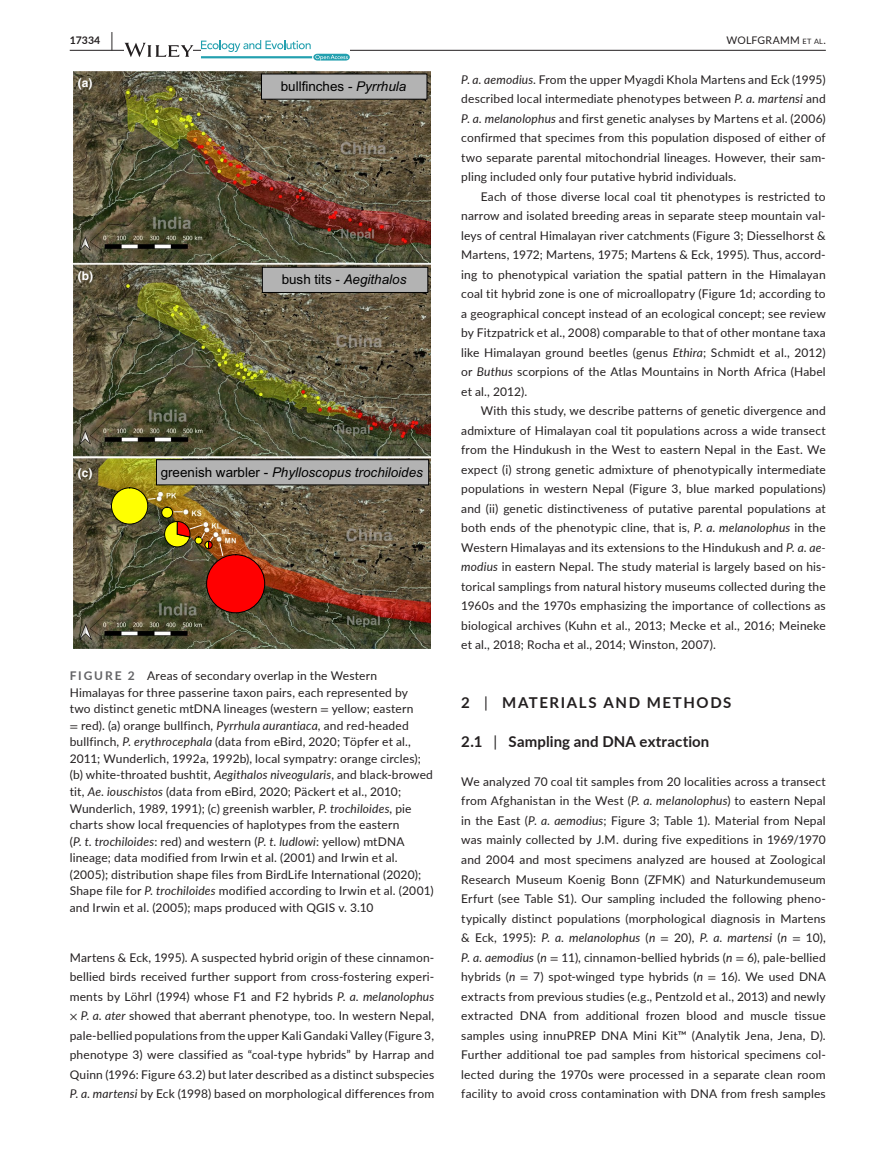
<style>
.page{position:relative;width:893px;height:1174px;background:#fff}
.page>*{position:absolute;margin:0;border:0;box-sizing:border-box;transform-origin:0 0}
.t1{font:700 15px "Lato";letter-spacing:.02em;color:#231f20}
.t2{font:700 15px "Lato";letter-spacing:.11em;color:#231f20}
.t3{font:italic 13.5px "Arial";color:#000}
.t4{font:13.5px "Arial";color:#000}
.t5{font:12px/19.5px "Lato";letter-spacing:.015em;color:#231f20;text-align:justify}
.t6{font:700 12px "Helvetica";color:#fff}
.t7{font:10.5px "Lato";letter-spacing:.02em;color:#231f20}
.t8{font:700 10.5px "Lato";color:#231f20}
.t9{font:700 6.75px "Arial";color:#fff}
.s1{font-size:19.5px}
.s2{font-size:7.35px}
.s3{font-style:italic}
.s4{font-style:normal}
.s5{font-weight:700;color:#636366}
.s6{font-family:"STIX"}
.s7{font-weight:400}
</style>
<div class="page">
<hr style="left:70px;top:50px;width:756px;height:1px;background:#231f20">
<svg style="left:125px;top:43px;width:68px;height:14px"></svg>
<svg style="left:201px;top:40px;width:149px;height:21px"></svg>
<img style="left:73px;top:72px;width:358px;height:576px">
<div style="left:261px;top:74px;width:166px;height:25px;background:#b3b3b3"></div>
<div style="left:262px;top:267px;width:166px;height:26px;background:#b3b3b3;border:1px solid #000"></div>
<div style="left:156px;top:459px;width:273px;height:26px;background:#b3b3b3;border:1px solid #000"></div>
<div style="left:206px;top:554px;width:59px;height:59px;background:#ff0001;border:1px solid #000;border-radius:50%"></div>
<img style="left:164px;top:521px;width:59px;height:35px">
<div style="left:161px;top:507px;width:12px;height:11px;background:#ffff01;border:1px solid #000;border-radius:50%"></div>
<div style="left:111px;top:487px;width:37px;height:37px;background:#ffff01;border:1px solid #000;border-radius:50%"></div>
<svg style="left:148px;top:498px;width:8px;height:2px"></svg>
<p class="t8" style="left:70px;top:33px;width:45px">17334 <span class="s1">|</span></p>
<p class="t7" style="left:726px;top:33px;width:101px">WOLFGRAMM <span class="s2">et al</span>.</p>
<p class="t6" style="left:78px;top:75px;width:16px">(a)</p>
<p class="t6" style="left:78px;top:268px;width:17px">(b)</p>
<p class="t4" style="left:281px;top:77px;width:127px">bullfinches - <span class="s3">Pyrrhula</span></p>
<p class="t3" style="left:282px;top:270px;width:126px"><span class="s4">bush tits -</span> Aegithalos</p>
<p class="t6" style="left:78px;top:465px;width:16px">(c)</p>
<p class="t3" style="left:161px;top:463px;width:264px"><span class="s4">greenish warbler -</span> Phylloscopus trochiloides</p>
<p class="t9" style="left:222px;top:527px;width:11px">ML</p>
<p class="t5" style="left:70px;top:667px;width:365px;line-height:16.5px;text-align:left"><span class="s5">FIGURE 2</span> Areas of secondary overlap in the Western Himalayas for three passerine taxon pairs, each represented by<br>two distinct genetic mtDNA lineages (western <span class="s6">=</span> yellow; eastern<br><span class="s6">=</span> red). (a) orange bullfinch, <span class="s3">Pyrrhula aurantiaca</span>, and red-headed bullfinch, <span class="s3">P. erythrocephala</span> (data from eBird, 2020; Töpfer et al., 2011; Wunderlich, 1992a, 1992b), local sympatry: orange circles); (b) white-throated bushtit, <span class="s3">Aegithalos niveogularis</span>, and black-browed tit, <span class="s3">Ae. iouschistos</span> (data from eBird, 2020; Päckert et al., 2010; Wunderlich, 1989, 1991); (c) greenish warbler, <span class="s3">P. trochiloides</span>, pie charts show local frequencies of haplotypes from the eastern<br>(<span class="s3">P. t. trochiloides</span>: red) and western (<span class="s3">P. t. ludlowi</span>: yellow) mtDNA lineage; data modified from Irwin et al. (2001) and Irwin et al. (2005); distribution shape files from BirdLife International (2020); Shape file for <span class="s3">P. trochiloides</span> modified according to Irwin et al. (2001) and Irwin et al. (2005); maps produced with QGIS v. 3.10</p>
<p class="t5" style="left:70px;top:947px;width:366px">Martens &amp; Eck, 1995). A suspected hybrid origin of these cinnamon&shy;bellied birds received further support from cross-fostering experi&shy;ments by Löhrl (1994) whose F1 and F2 hybrids <span class="s3">P. a. melanolophus </span><span class="s6">×</span> <span class="s3">P. a. ater</span> showed that aberrant phenotype, too. In western Nepal, pale-bellied populations from the upper Kali Gandaki Valley (Figure 3, phenotype 3) were classified as “coal-type hybrids” by Harrap and Quinn (1996: Figure 63.2) but later described as a distinct subspecies <span class="s3">P. a. martensi</span> by Eck (1998) based on morphological differences from</p>
<p class="t5" style="left:461px;top:69px;width:366px"><span class="s3">P. a. aemodius</span>. From the upper Myagdi Khola Martens and Eck (1995) described local intermediate phenotypes between <span class="s3">P. a. martensi</span> and <span class="s3">P. a. melanolophus</span> and first genetic analyses by Martens et al. (2006) confirmed that specimes from this population disposed of either of two separate parental mitochondrial lineages. However, their sam&shy;pling included only four putative hybrid individuals.</p>
<p class="t5" style="left:461px;top:186px;width:366px;text-indent:20px">Each of those diverse local coal tit phenotypes is restricted to narrow and isolated breeding areas in separate steep mountain val&shy;leys of central Himalayan river catchments (Figure 3; Diesselhorst &amp; Martens, 1972; Martens, 1975; Martens &amp; Eck, 1995). Thus, accord&shy;ing to phenotypical variation the spatial pattern in the Himalayan coal tit hybrid zone is one of microallopatry (Figure 1d; according to a geographical concept instead of an ecological concept; see review by Fitzpatrick et al., 2008) comparable to that of other montane taxa like Himalayan ground beetles (genus <span class="s3">Ethira</span>; Schmidt et al., 2012) or <span class="s3">Buthus</span> scorpions of the Atlas Mountains in North Africa (Habel et al., 2012).</p>
<p class="t5" style="left:461px;top:401px;width:366px;text-indent:20px">With this study, we describe patterns of genetic divergence and admixture of Himalayan coal tit populations across a wide transect from the Hindukush in the West to eastern Nepal in the East. We expect (i) strong genetic admixture of phenotypically intermediate populations in western Nepal (Figure 3, blue marked populations) and (ii) genetic distinctiveness of putative parental populations at both ends of the phenotypic cline, that is, <span class="s3">P. a. melanolophus</span> in the Western Himalayas and its extensions to the Hindukush and <span class="s3">P. a. ae&shy;modius</span> in eastern Nepal. The study material is largely based on his&shy;torical samplings from natural history museums collected during the 1960s and the 1970s emphasizing the importance of collections as biological archives (Kuhn et al., 2013; Mecke et al., 2016; Meineke et al., 2018; Rocha et al., 2014; Winston, 2007).</p>
<p class="t2" style="left:461px;top:691px;width:272px">2 <span class="s7">|</span> MATERIALS AND METHODS</p>
<p class="t1" style="left:461px;top:730px;width:250px">2.1 <span class="s7">|</span> Sampling and DNA extraction</p>
<p class="t5" style="left:461px;top:771px;width:366px">We analyzed 70 coal tit samples from 20 localities across a transect from Afghanistan in the West (<span class="s3">P. a. melanolophus</span>) to eastern Nepal in the East (<span class="s3">P. a. aemodius</span>; Figure 3; Table 1). Material from Nepal was mainly collected by J.M. during five expeditions in 1969/1970 and 2004 and most specimens analyzed are housed at Zoological Research Museum Koenig Bonn (ZFMK) and Naturkundemuseum Erfurt (see Table S1). Our sampling included the following pheno&shy;typically distinct populations (morphological diagnosis in Martens &amp; Eck, 1995): <span class="s3">P. a. melanolophus</span> (<span class="s3">n</span> <span class="s6">=</span> 20), <span class="s3">P. a. martensi</span> (<span class="s3">n</span> <span class="s6">=</span> 10), <span class="s3">P. a. aemodius</span> (<span class="s3">n</span> <span class="s6">=</span> 11), cinnamon-bellied hybrids (<span class="s3">n</span> <span class="s6">=</span> 6), pale-bellied hybrids (<span class="s3">n</span> <span class="s6">=</span> 7) spot-winged type hybrids (<span class="s3">n</span> <span class="s6">=</span> 16). We used DNA extracts from previous studies (e.g., Pentzold et al., 2013) and newly extracted DNA from additional frozen blood and muscle tissue samples using innuPREP DNA Mini Kit™ (Analytik Jena, Jena, D).<br>Further additional toe pad samples from historical specimens col&shy;lected during the 1970s were processed in a separate clean room facility to avoid cross contamination with DNA from fresh samples</p>
</div>
